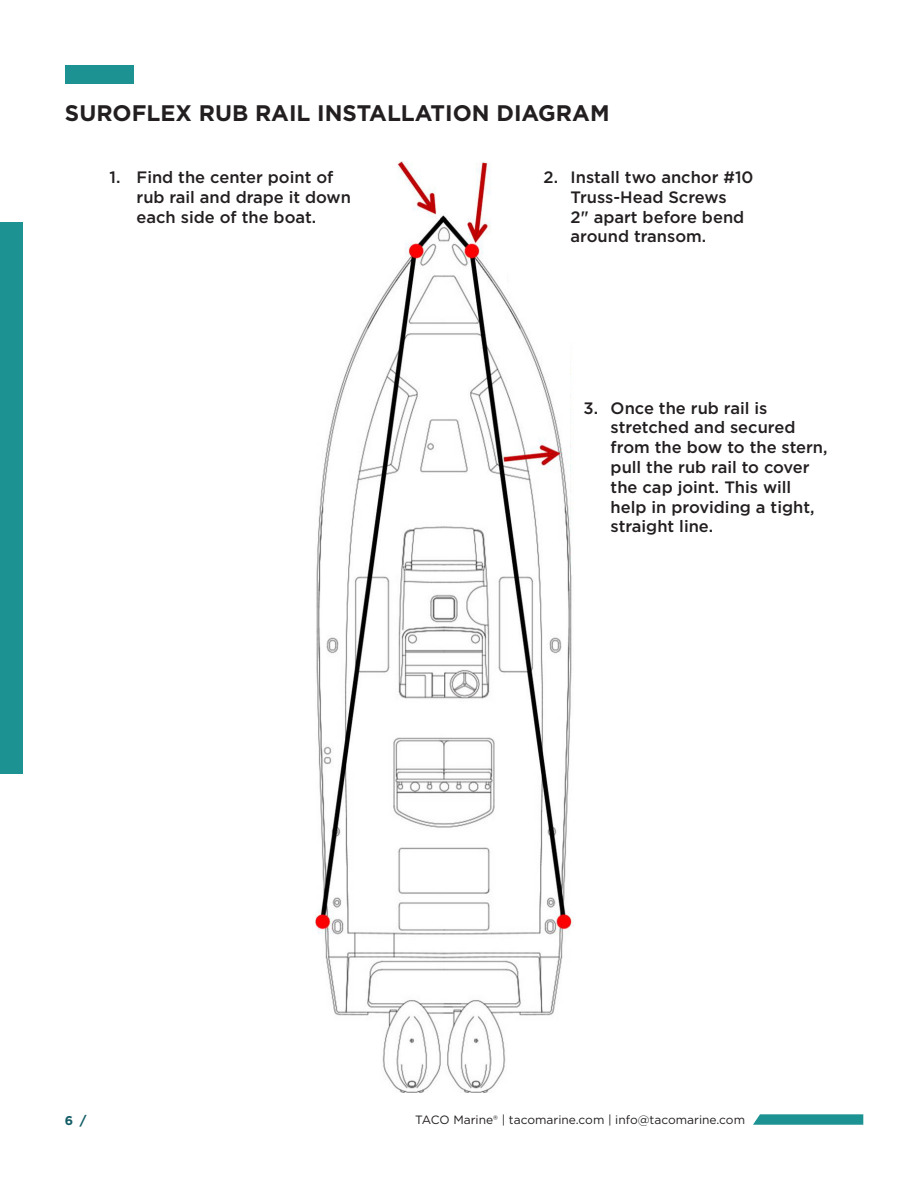
<style>
.page{position:relative;width:918px;height:1188px;background:#fff}
.page>*{position:absolute;margin:0;border:0;box-sizing:border-box;transform-origin:0 0}
.Body_Text{font:700 22.5px "Gotham";color:#231f20}
.t1{font:500 16.5px/19.8px "Gotham";color:#231f20}
.t2{font:700 12.75px "Gotham";color:#145d66}
.t3{font:12px "Gotham";color:#231f20}
</style>
<div class="page">
<div style="left:65px;top:65px;width:68px;height:19px;background:#1c9292"></div>
<div style="left:0;top:223px;width:22px;height:551px;background:#1c9292"></div>
<svg style="left:753px;top:1114px;width:110px;height:11px"></svg>
<img style="left:315px;top:162px;width:259px;height:931px">
<p class="Body_Text" style="left:65px;top:98px;width:546px">SUROFLEX RUB RAIL INSTALLATION DIAGRAM</p>
<p class="t1" style="left:137px;top:167px;width:216px;text-indent:-27px">1. Find the center point of rub rail and drape it down each side of the boat.</p>
<p class="t1" style="left:571px;top:167px;width:184px;text-indent:-27px">2. Install two anchor #10<br>Truss-Head Screws<br>2" apart before bend around transom.</p>
<p class="t1" style="left:611px;top:398px;width:219px;text-indent:-27px">3. Once the rub rail is stretched and secured from the bow to the stern, pull the rub rail to cover the cap joint. This will help in providing a tight, straight line.</p>
<p class="t2" style="left:65px;top:1112px;width:23px">6 /</p>
<p class="t3" style="left:415px;top:1112px;width:331px">TACO Marine® | tacomarine.com | info@tacomarine.com</p>
</div>
